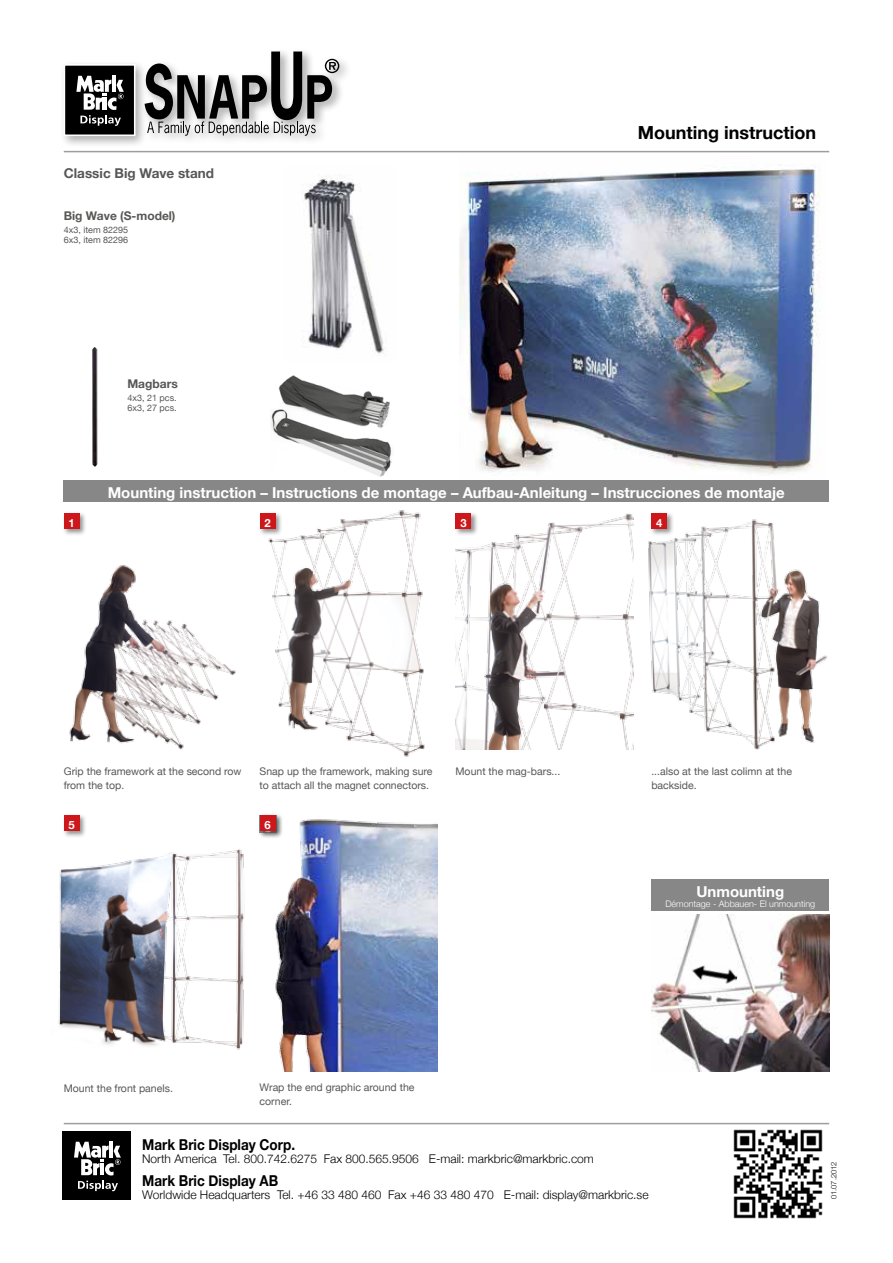
<style>
.page{position:relative;width:893px;height:1263px;background:#fff}
.page>*{position:absolute;margin:0;border:0;box-sizing:border-box;transform-origin:0 0}
.t1{font:700 18px "Helvetica Neue";color:#000}
.t2{font:700 16.5px "Helvetica Neue";color:#fff}
.t3{font:700 15px "Helvetica Neue";color:#fff}
.t4{font:700 15px "Helvetica Neue";color:#000;scale:.9 1}
.t5{font:700 13.5px "Helvetica Neue";color:#575756}
.t6{font:300 12px "Helvetica Neue";color:#000}
.t7{font:700 12px "Helvetica Neue";color:#575756}
.t8{font:700 11.25px "Helvetica Neue";color:#fff}
.t9{font:10.5px/13.5px "Helvetica Neue";color:#575756}
.t10{font:9px/10.5px "Helvetica Neue";color:#575756}
.t11{font:300 9px "Helvetica Neue";color:#fff}
.t12{font:300 7.5px "Helvetica Neue";color:#000}
</style>
<div class="page">
<img style="left:651px;top:914px;width:178px;height:157px">
<img style="left:648px;top:519px;width:179px;height:231px">
<img style="left:275px;top:819px;width:162px;height:252px">
<img style="left:460px;top:167px;width:361px;height:307px">
<img style="left:301px;top:175px;width:84px;height:179px">
<hr style="left:64px;top:151px;width:765px;height:1px;background:#9d9d9c">
<hr style="left:64px;top:1123px;width:765px;height:1px;background:#9d9d9c">
<div style="left:63px;top:1132px;width:68px;height:68px;background:#000"></div>
<hr style="left:109px;top:1141px;width:4px;height:16px;background:#fff">
<svg style="left:74px;top:1142px;width:47px;height:49px"></svg>
<img style="left:733px;top:1129px;width:90px;height:90px">
<div style="left:258px;top:813px;width:26px;height:27px;background:#fff"></div>
<div style="left:62px;top:512px;width:25px;height:25px;background:#000;opacity:.44"></div>
<div style="left:64px;top:513px;width:16px;height:16px;background:#cd171a"></div>
<div style="left:258px;top:512px;width:25px;height:25px;background:#f8f8f8"></div>
<div style="left:649px;top:512px;width:26px;height:25px;background:#000;opacity:.44"></div>
<div style="left:651px;top:513px;width:16px;height:16px;background:#cd171a"></div>
<div style="left:62px;top:813px;width:25px;height:26px;background:#000;opacity:.44"></div>
<div style="left:64px;top:815px;width:16px;height:16px;background:#cd171a"></div>
<div style="left:258px;top:813px;width:25px;height:26px;background:#000;opacity:.44"></div>
<div style="left:260px;top:815px;width:16px;height:16px;background:#cd171a"></div>
<img style="left:92px;top:347px;width:6px;height:120px">
<img style="left:271px;top:375px;width:121px;height:102px">
<div style="left:60px;top:48px;width:291px;height:100px;background:#000;opacity:.33"></div>
<div style="left:64px;top:65px;width:71px;height:70px;background:#000"></div>
<div style="left:64px;top:64px;width:72px;height:72px;border:2px solid #fff"></div>
<hr style="left:112px;top:75px;width:4px;height:17px;background:#fff">
<svg style="left:76px;top:76px;width:48px;height:50px"></svg>
<svg style="left:145px;top:52px;width:194px;height:84px"></svg>
<div style="left:64px;top:480px;width:765px;height:22px;background:#878787"></div>
<div style="left:651px;top:879px;width:178px;height:31px;background:#878787"></div>
<img style="left:689px;top:960px;width:50px;height:29px">
<img style="left:58px;top:830px;width:186px;height:220px">
<img style="left:69px;top:564px;width:167px;height:186px">
<img style="left:260px;top:510px;width:165px;height:247px">
<img style="left:455px;top:513px;width:178px;height:237px">
<p class="t5" style="left:64px;top:163px;width:152px">Classic Big Wave stand</p>
<p class="t7" style="left:64px;top:207px;width:113px">Big Wave (S-model)</p>
<p class="t10" style="left:64px;top:225px;width:66px">4x3, item 82295<br>6x3, item 82296</p>
<p class="t7" style="left:127px;top:375px;width:52px">Magbars</p>
<p class="t10" style="left:127px;top:393px;width:51px">4x3, 21 pcs.<br>6x3, 27 pcs.</p>
<h1 class="t1" style="left:638px;top:118px;width:180px">Mounting instruction</h1>
<h3 class="t3" style="left:108px;top:481px;width:679px">Mounting instruction – Instructions de montage – Aufbau-Anleitung – Instrucciones de montaje</h3>
<p class="t8" style="left:69px;top:514px;width:8px">1</p>
<p class="t8" style="left:264px;top:514px;width:8px">2</p>
<p class="t8" style="left:460px;top:514px;width:8px">3</p>
<p class="t8" style="left:656px;top:514px;width:8px">4</p>
<p class="t9" style="left:64px;top:765px;width:179px">Grip the framework at the second row from the top.</p>
<p class="t9" style="left:260px;top:765px;width:174px">Snap up the framework, making sure to attach all the magnet connectors.</p>
<p class="t9" style="left:651px;top:765px;width:142px">...also at the last colimn at the backside.</p>
<p class="t9" style="left:455px;top:765px;width:106px">Mount the mag-bars...</p>
<h2 class="t2" style="left:264px;top:813px;width:11px">6</h2>
<p class="t8" style="left:69px;top:816px;width:8px">5</p>
<p class="t8" style="left:264px;top:816px;width:8px">6</p>
<h3 class="t3" style="left:696px;top:879px;width:89px">Unmounting</h3>
<p class="t11" style="left:665px;top:897px;width:151px">Démontage - Abbauen- El unmounting</p>
<p class="t9" style="left:64px;top:1082px;width:111px">Mount the front panels.</p>
<p class="t9" style="left:260px;top:1081px;width:156px">Wrap the end graphic around the corner.</p>
<h3 class="t4" style="left:142px;top:1133px;width:171px">Mark Bric Display Corp.</h3>
<p class="t6" style="left:142px;top:1149px;width:453px">North America Tel. 800.742.6275 Fax 800.565.9506 E-mail: markbric@markbric.com</p>
<h3 class="t4" style="left:142px;top:1168px;width:153px">Mark Bric Display AB</h3>
<p class="t6" style="left:142px;top:1185px;width:508px">Worldwide Headquarters Tel. +46 33 480 460 Fax +46 33 480 470 E-mail: display@markbric.se</p>
<p class="t12" style="left:828px;top:1199px;width:39px;rotate:-90deg">01.07.2012</p>
</div>
